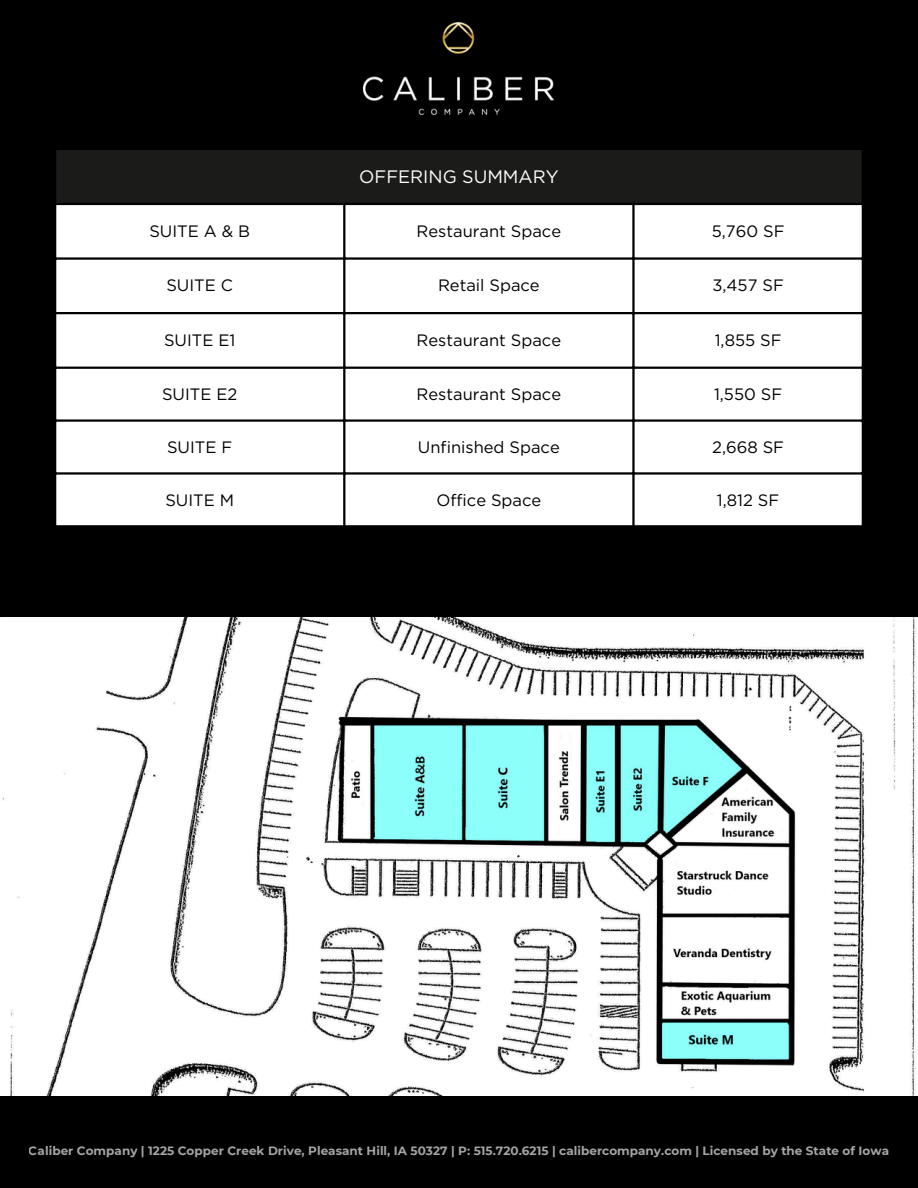
<style>
.page{position:relative;width:918px;height:1188px;background:#000}
.page>*{position:absolute;margin:0;border:0;box-sizing:border-box;transform-origin:0 0}
.t1{font:18px "Gotham";color:#fff}
.t2{font:16.5px "Gotham";color:#000}
.t3{font:700 12px "Montserrat";letter-spacing:.005em;color:#fff}
</style>
<div class="page">
<img style="left:364px;top:22px;width:190px;height:93px">
<div style="left:55px;top:149px;width:808px;height:55px;background:#1b1b19"></div>
<div style="left:56px;top:205px;width:806px;height:320px;background:#fff"></div>
<hr style="left:54px;top:150px;width:2px;height:375px;background:#000">
<hr style="left:343px;top:205px;width:2px;height:320px;background:#000">
<hr style="left:632px;top:205px;width:3px;height:320px;background:#000">
<hr style="left:862px;top:150px;width:2px;height:375px;background:#000">
<hr style="left:54px;top:148px;width:810px;height:2px;background:#000">
<hr style="left:54px;top:203px;width:810px;height:2px;background:#000">
<hr style="left:54px;top:257px;width:810px;height:3px;background:#000">
<hr style="left:54px;top:312px;width:810px;height:2px;background:#000">
<hr style="left:54px;top:367px;width:810px;height:2px;background:#000">
<hr style="left:54px;top:419px;width:810px;height:3px;background:#000">
<hr style="left:54px;top:472px;width:810px;height:3px;background:#000">
<img style="left:0;top:618px;width:918px;height:478px">
<p class="t1" style="left:359px;top:165px;width:201px">OFFERING SUMMARY</p>
<p class="t2" style="left:149px;top:221px;width:102px">SUITE A &amp; B</p>
<p class="t2" style="left:417px;top:221px;width:146px">Restaurant Space</p>
<p class="t2" style="left:712px;top:221px;width:74px">5,760 SF</p>
<p class="t2" style="left:166px;top:275px;width:68px">SUITE C</p>
<p class="t2" style="left:438px;top:275px;width:103px">Retail Space</p>
<p class="t2" style="left:712px;top:275px;width:73px">3,457 SF</p>
<p class="t2" style="left:164px;top:330px;width:73px">SUITE E1</p>
<p class="t2" style="left:417px;top:330px;width:146px">Restaurant Space</p>
<p class="t2" style="left:715px;top:330px;width:68px">1,855 SF</p>
<p class="t2" style="left:162px;top:384px;width:77px">SUITE E2</p>
<p class="t2" style="left:417px;top:384px;width:146px">Restaurant Space</p>
<p class="t2" style="left:714px;top:384px;width:70px">1,550 SF</p>
<p class="t2" style="left:167px;top:437px;width:67px">SUITE F</p>
<p class="t2" style="left:418px;top:437px;width:143px">Unfinished Space</p>
<p class="t2" style="left:712px;top:437px;width:73px">2,668 SF</p>
<p class="t2" style="left:165px;top:490px;width:70px">SUITE M</p>
<p class="t2" style="left:436px;top:490px;width:106px">Office Space</p>
<p class="t2" style="left:717px;top:490px;width:64px">1,812 SF</p>
<p class="t3" style="left:29px;top:1144px;width:862px">Caliber Company | 1225 Copper Creek Drive, Pleasant Hill, IA 50327 | P: 515.720.6215 | calibercompany.com | Licensed by the State of Iowa</p>
</div>
